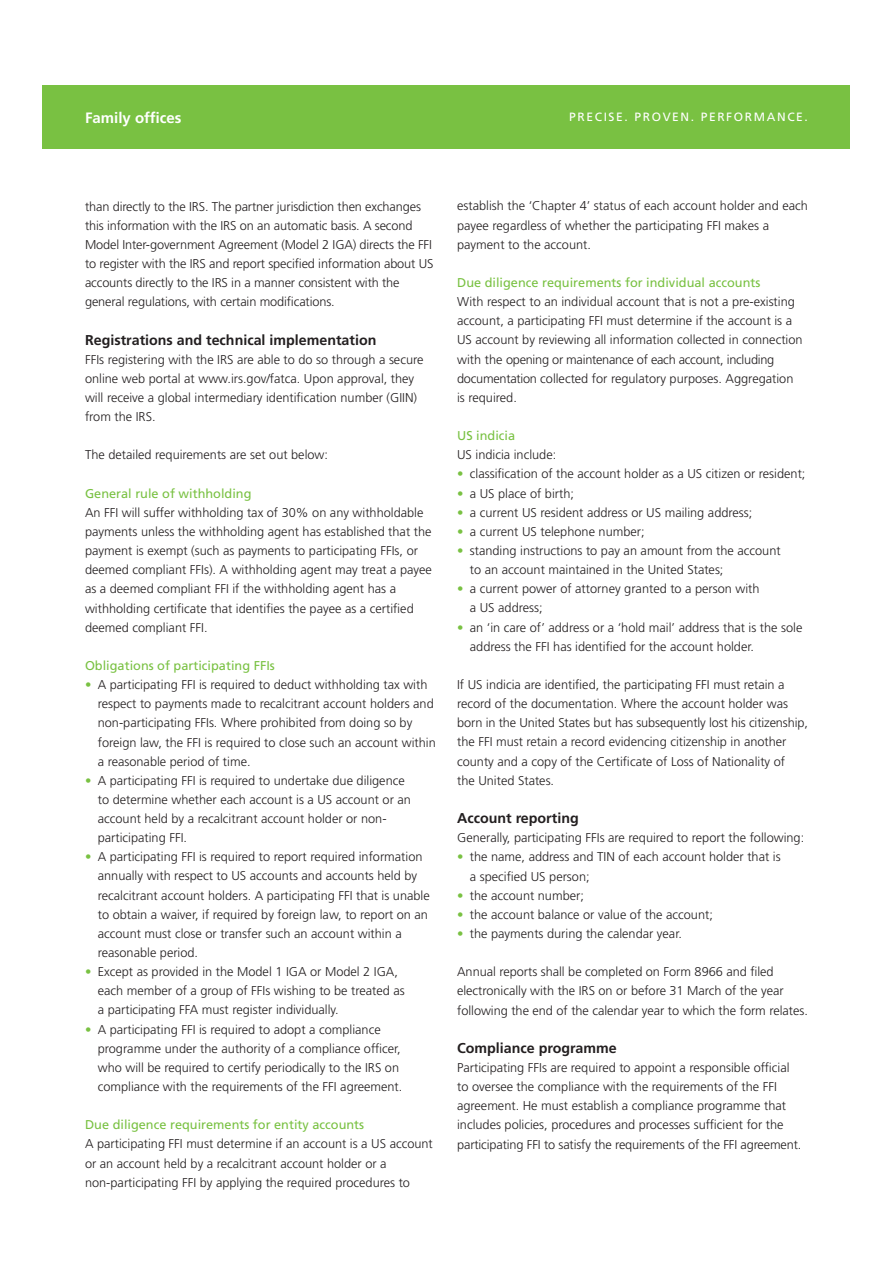
<style>
.page{position:relative;width:893px;height:1263px;background:#fff}
.page>*{position:absolute;margin:0;border:0;box-sizing:border-box;transform-origin:0 0}
.t1{font:700 15px "Frutiger LT Std";color:#fff}
.t2{font:700 14.25px "Frutiger LT Std";color:#231f20}
.t3{font:300 12.75px/19.2px "Frutiger LT Std";color:#231f20}
.t4{font:12.75px "Frutiger LT Std";color:#79c142}
.t5{font:12px "Frutiger LT Std";letter-spacing:.135em;color:#fff}
.s1{color:#79c142}
</style>
<div class="page">
<div style="left:43px;top:85px;width:807px;height:64px;background:#79c142"></div>
<p class="t1" style="left:85px;top:109px;width:98px">Family offices</p>
<p class="t5" style="left:569px;top:110px;width:240px">PRECISE. PROVEN. PERFORMANCE.</p>
<p class="t3" style="left:85px;top:197px;width:350px">than directly to the IRS. The partner jurisdiction then exchanges this information with the IRS on an automatic basis. A second Model Inter-government Agreement (Model 2 IGA) directs the FFI to register with the IRS and report specified information about US accounts directly to the IRS in a manner consistent with the general regulations, with certain modifications.</p>
<p class="t2" style="left:85px;top:331px;width:293px">Registrations and technical implementation</p>
<p class="t3" style="left:85px;top:350px;width:340px">FFIs registering with the IRS are able to do so through a secure online web portal at www.irs.gov/fatca. Upon approval, they will receive a global intermediary identification number (GIIN) from the IRS.</p>
<p class="t3" style="left:85px;top:446px;width:245px">The detailed requirements are set out below:</p>
<p class="t4" style="left:85px;top:486px;width:168px">General rule of withholding</p>
<p class="t3" style="left:85px;top:503px;width:348px">An FFI will suffer withholding tax of 30% on any withholdable payments unless the withholding agent has established that the payment is exempt (such as payments to participating FFIs, or deemed compliant FFIs). A withholding agent may treat a payee as a deemed compliant FFI if the withholding agent has a withholding certificate that identifies the payee as a certified deemed compliant FFI.</p>
<p class="t4" style="left:85px;top:658px;width:191px">Obligations of participating FFIs</p>
<p class="t3" style="left:98px;top:675px;width:339px;text-indent:-13px"><span class="s1">•</span> A participating FFI is required to deduct withholding tax with respect to payments made to recalcitrant account holders and non-participating FFIs. Where prohibited from doing so by foreign law, the FFI is required to close such an account within a reasonable period of time.</p>
<p class="t3" style="left:98px;top:771px;width:315px;text-indent:-13px"><span class="s1">•</span> A participating FFI is required to undertake due diligence to determine whether each account is a US account or an account held by a recalcitrant account holder or non&shy;participating FFI.</p>
<p class="t3" style="left:98px;top:847px;width:333px;text-indent:-13px"><span class="s1">•</span> A participating FFI is required to report required information annually with respect to US accounts and accounts held by recalcitrant account holders. A participating FFI that is unable to obtain a waiver, if required by foreign law, to report on an account must close or transfer such an account within a reasonable period.</p>
<p class="t3" style="left:98px;top:962px;width:309px;text-indent:-13px"><span class="s1">•</span> Except as provided in the Model 1 IGA or Model 2 IGA, each member of a group of FFIs wishing to be treated as a participating FFA must register individually.</p>
<p class="t3" style="left:98px;top:1020px;width:306px;text-indent:-13px"><span class="s1">•</span> A participating FFI is required to adopt a compliance programme under the authority of a compliance officer, who will be required to certify periodically to the IRS on compliance with the requirements of the FFI agreement.</p>
<p class="t4" style="left:85px;top:1117px;width:281px">Due diligence requirements for entity accounts</p>
<p class="t3" style="left:85px;top:1134px;width:349px">A participating FFI must determine if an account is a US account or an account held by a recalcitrant account holder or a non-participating FFI by applying the required procedures to</p>
<p class="t3" style="left:457px;top:197px;width:352px">establish the ‘Chapter 4’ status of each account holder and each payee regardless of whether the participating FFI makes a payment to the account.</p>
<p class="t4" style="left:457px;top:275px;width:305px">Due diligence requirements for individual accounts</p>
<p class="t3" style="left:457px;top:292px;width:347px">With respect to an individual account that is not a pre-existing account, a participating FFI must determine if the account is a US account by reviewing all information collected in connection with the opening or maintenance of each account, including documentation collected for regulatory purposes. Aggregation is required.</p>
<p class="t4" style="left:457px;top:428px;width:60px">US indicia</p>
<p class="t3" style="left:457px;top:445px;width:101px">US indicia include:</p>
<p class="t3" style="left:457px;top:465px;width:350px"><span class="s1">•</span> classification of the account holder as a US citizen or resident;</p>
<p class="t3" style="left:457px;top:484px;width:118px"><span class="s1">•</span> a US place of birth;</p>
<p class="t3" style="left:457px;top:503px;width:297px"><span class="s1">•</span> a current US resident address or US mailing address;</p>
<p class="t3" style="left:457px;top:522px;width:189px"><span class="s1">•</span> a current US telephone number;</p>
<p class="t3" style="left:470px;top:541px;width:312px;text-indent:-13px"><span class="s1">•</span> standing instructions to pay an amount from the account to an account maintained in the United States;</p>
<p class="t3" style="left:470px;top:579px;width:291px;text-indent:-13px"><span class="s1">•</span> a current power of attorney granted to a person with a US address;</p>
<p class="t3" style="left:470px;top:618px;width:334px;text-indent:-13px"><span class="s1">•</span> an ‘in care of’ address or a ‘hold mail’ address that is the sole address the FFI has identified for the account holder.</p>
<p class="t3" style="left:457px;top:675px;width:352px">If US indicia are identified, the participating FFI must retain a record of the documentation. Where the account holder was born in the United States but has subsequently lost his citizenship, the FFI must retain a record evidencing citizenship in another county and a copy of the Certificate of Loss of Nationality of<br>the United States.</p>
<p class="t2" style="left:457px;top:810px;width:123px">Account reporting</p>
<p class="t3" style="left:457px;top:828px;width:349px">Generally, participating FFIs are required to report the following:</p>
<p class="t3" style="left:470px;top:847px;width:312px;text-indent:-13px"><span class="s1">•</span> the name, address and TIN of each account holder that is a specified US person;</p>
<p class="t3" style="left:457px;top:886px;width:128px"><span class="s1">•</span> the account number;</p>
<p class="t3" style="left:457px;top:905px;width:257px"><span class="s1">•</span> the account balance or value of the account;</p>
<p class="t3" style="left:457px;top:924px;width:226px"><span class="s1">•</span> the payments during the calendar year.</p>
<p class="t3" style="left:457px;top:962px;width:352px">Annual reports shall be completed on Form 8966 and filed electronically with the IRS on or before 31 March of the year following the end of the calendar year to which the form relates.</p>
<p class="t2" style="left:457px;top:1039px;width:161px">Compliance programme</p>
<p class="t3" style="left:457px;top:1058px;width:346px">Participating FFIs are required to appoint a responsible official to oversee the compliance with the requirements of the FFI agreement. He must establish a compliance programme that includes policies, procedures and processes sufficient for the participating FFI to satisfy the requirements of the FFI agreement.</p>
</div>
